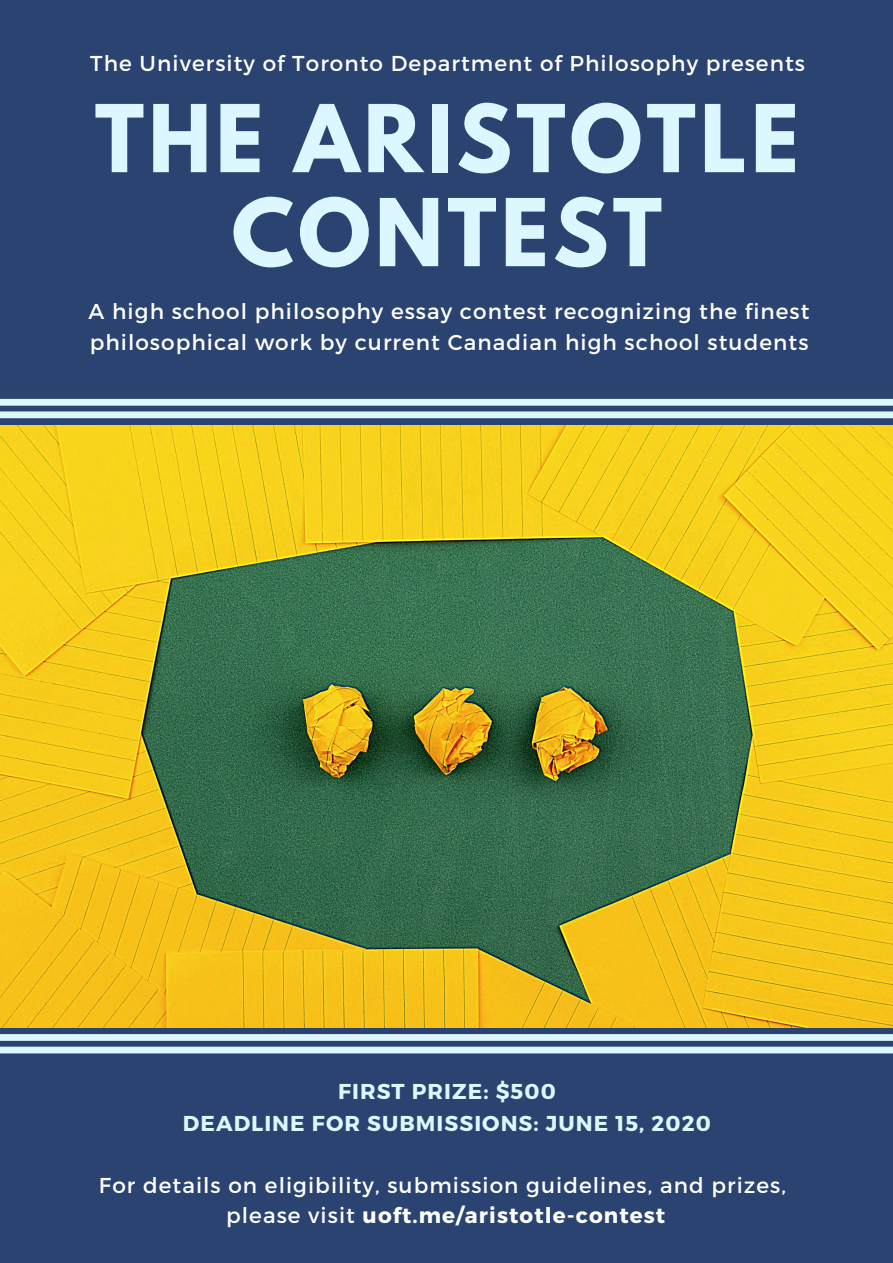
<style>
.page{position:relative;width:893px;height:1263px;background:#2a4371}
.page>*{position:absolute;margin:0;border:0;box-sizing:border-box;transform-origin:0 0}
.t1{font:700 82.72px/94px "League Spartan";letter-spacing:.05em;color:#dcf7ff;text-align:center}
.t2{font:21.52px/30.4px "Montserrat";letter-spacing:.05em;color:#fff}
.t3{font:700 21.52px/32.6px "Montserrat";letter-spacing:.05em;color:#dcf7ff;text-align:center}
.s1{font-weight:700}
</style>
<div class="page">
<svg style="left:0;top:399px;width:893px;height:19px"></svg>
<svg style="left:0;top:1034px;width:893px;height:19px"></svg>
<img style="left:0;top:426px;width:893px;height:601px">
<p class="t2" style="left:90px;top:47px;width:716px">The University of Toronto Department of Philosophy presents</p>
<h1 class="t1" style="left:95px;top:102px;width:705px">THE ARISTOTLE<br>CONTEST</h1>
<p class="t2" style="left:89px;top:295px;width:722px">A high school philosophy essay contest recognizing the finest philosophical work by current Canadian high school students</p>
<p class="t3" style="left:183px;top:1073px;width:529px">FIRST PRIZE: $500<br>DEADLINE FOR SUBMISSIONS: JUNE 15, 2020</p>
<p class="t2" style="left:99px;top:1169px;width:688px;text-align:center">For details on eligibility, submission guidelines, and prizes, please visit <span class="s1">uoft.me/aristotle-contest</span></p>
</div>
